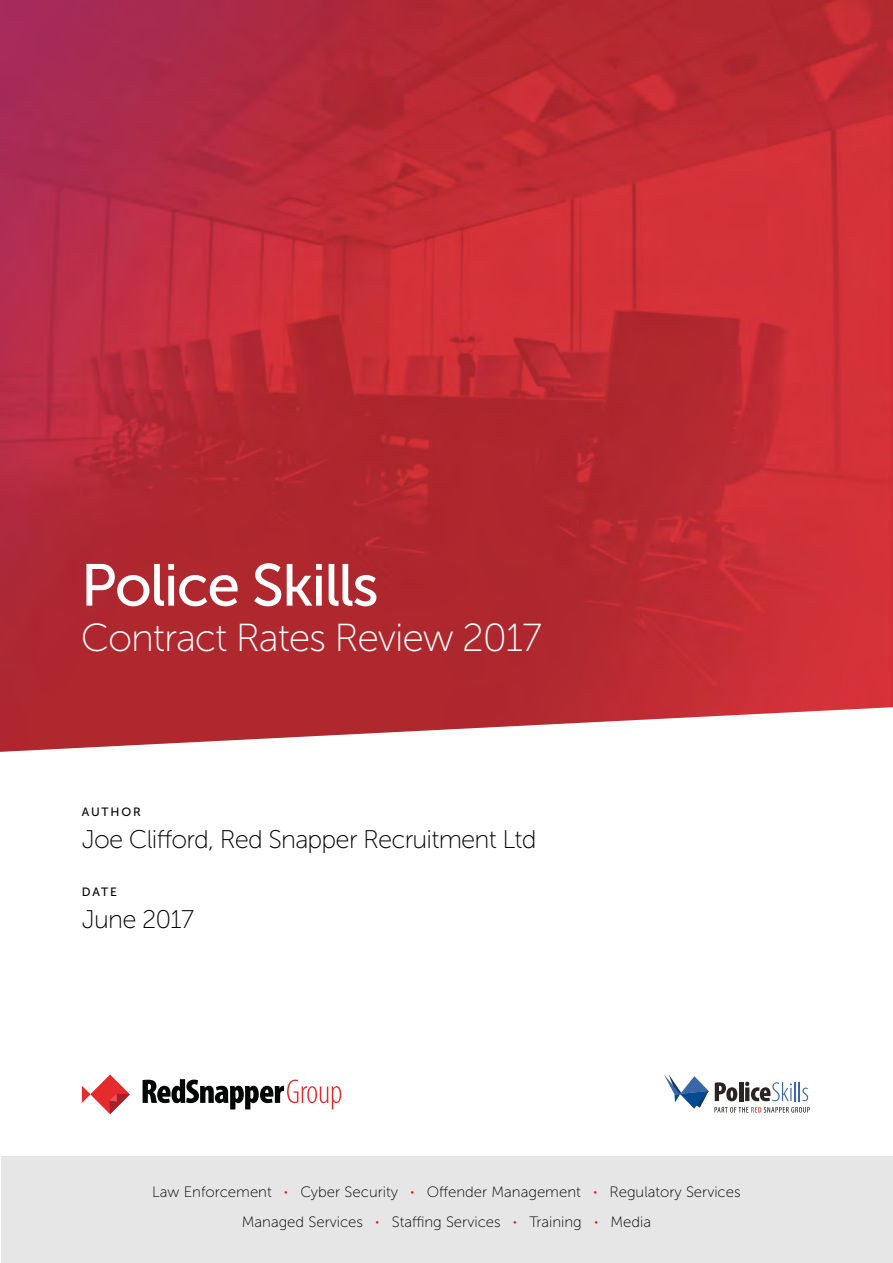
<style>
.page{position:relative;width:893px;height:1263px;background:#fff}
.page>*{position:absolute;margin:0;border:0;box-sizing:border-box;transform-origin:0 0}
.t1{font:59.1px "Museo Sans 500";letter-spacing:-.03em;color:#fff}
.t2{font:39px "Museo Sans 100";letter-spacing:-.03em;color:#fff}
.t3{font:25.5px "Museo Sans 100";letter-spacing:-.03em;color:#000}
.t4{font:15px/30px "Museo Sans 100";color:#000;text-align:center}
.t5{font:12px "Museo Sans 500";letter-spacing:.15em;color:#000}
.s1{font-size:7.5px;color:#e3161b}
</style>
<div class="page">
<svg style="left:82px;top:1074px;width:48px;height:40px"></svg>
<svg style="left:143px;top:1079px;width:198px;height:30px"></svg>
<svg style="left:664px;top:1074px;width:146px;height:38px"></svg>
<img style="left:0;top:0;width:893px;height:752px">
<div style="left:1px;top:1156px;width:891px;height:106px;background:#e6e6e6"></div>
<h1 class="t1" style="left:81px;top:553px;width:299px">Police Skills</h1>
<h2 class="t2" style="left:81px;top:616px;width:462px">Contract Rates Review 2017</h2>
<p class="t5" style="left:82px;top:806px;width:60px">AUTHOR</p>
<h3 class="t3" style="left:82px;top:826px;width:456px">Joe Clifford, Red Snapper Recruitment Ltd</h3>
<p class="t5" style="left:82px;top:886px;width:37px">DATE</p>
<h3 class="t3" style="left:82px;top:906px;width:114px">June 2017</h3>
<p class="t4" style="left:152px;top:1177px;width:590px">Law Enforcement <span class="s1">∞</span> Cyber Security <span class="s1">∞</span> Offender Management <span class="s1">∞</span> Regulatory Services<br>Managed Services <span class="s1">∞</span> Staffing Services <span class="s1">∞</span> Training <span class="s1">∞</span> Media</p>
</div>
